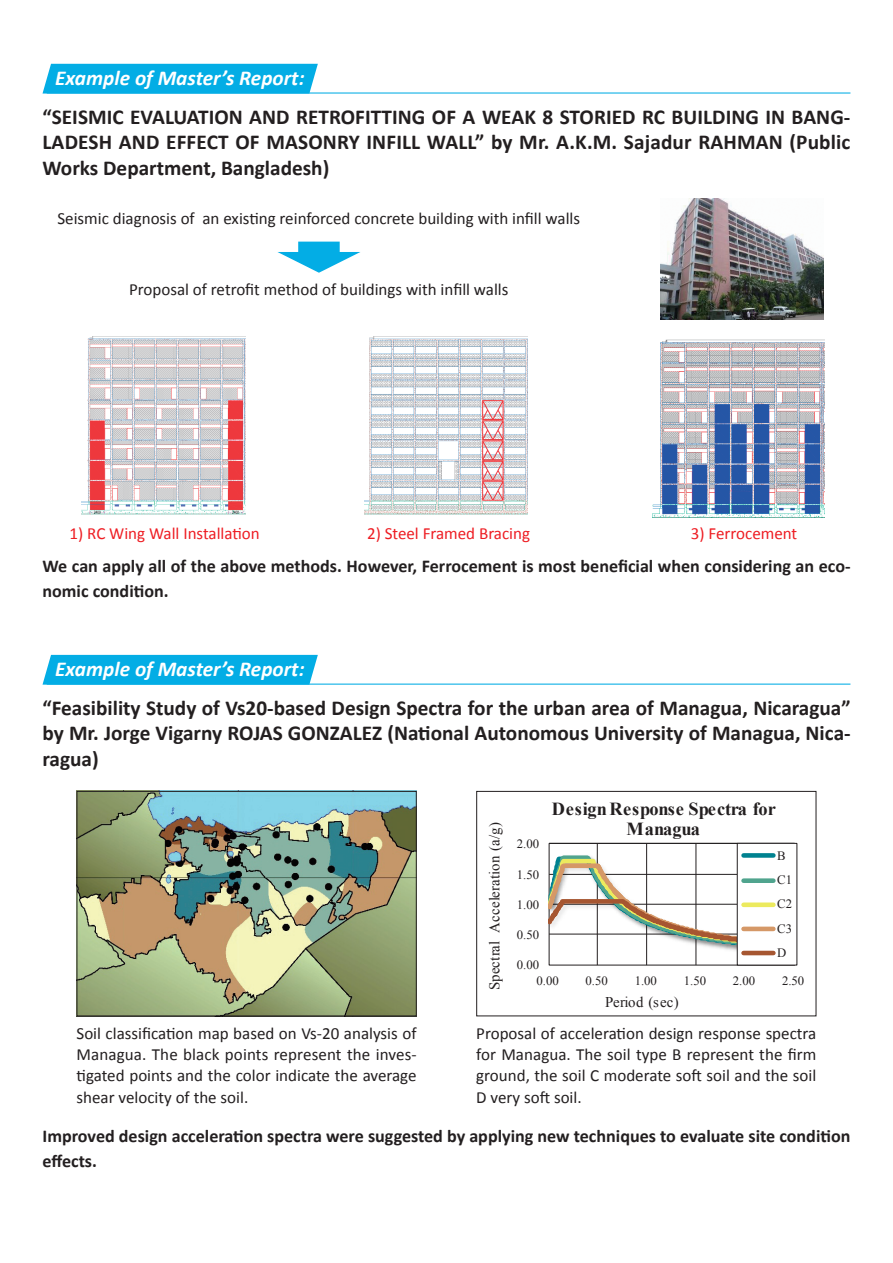
<style>
.page{position:relative;width:893px;height:1263px;background:#fff}
.page>*{position:absolute;margin:0;border:0;box-sizing:border-box;transform-origin:0 0}
.t1{font:700 21.3px/25.5px "Calibri";color:#231f20;text-align:justify}
.t2{font:italic 700 21.3px "Calibri";color:#fff}
.t3{font:700 18.3px/20.7px "Times New Roman";color:#231f20;text-align:center}
.t4{font:700 18px/25.5px "Calibri";color:#231f20}
.t5{font:italic 18px "Calibri";color:#ee1d23}
.t6{font:16.95px/21.3px "Calibri";color:#231f20;text-align:justify}
.t7{font:16.95px "Calibri";color:#ee1d23}
.t8{font:14.85px "Times New Roman";letter-spacing:.015em;color:#231f20}
.t9{font:12.75px "Times New Roman";color:#231f20}
</style>
<div class="page">
<img style="left:81px;top:336px;width:164px;height:179px">
<img style="left:364px;top:336px;width:163px;height:179px">
<img style="left:652px;top:339px;width:172px;height:178px">
<img style="left:660px;top:198px;width:164px;height:122px">
<hr style="left:695px;top:843px;width:1px;height:122px;background:#231f20">
<hr style="left:646px;top:843px;width:1px;height:122px;background:#231f20">
<hr style="left:597px;top:843px;width:1px;height:122px;background:#231f20">
<svg style="left:548px;top:853px;width:247px;height:113px"></svg>
<div style="left:737px;top:843px;width:60px;height:122px;background:#fff"></div>
<div style="left:737px;top:843px;width:60px;height:122px;border:1px solid #231f20"></div>
<hr style="left:744px;top:951px;width:29px;height:4px;background:#a65631">
<hr style="left:744px;top:927px;width:29px;height:4px;background:#d59867">
<div style="left:744px;top:902px;width:29px;height:5px;background:#ecea5e"></div>
<div style="left:744px;top:878px;width:29px;height:5px;background:#50a48e"></div>
<div style="left:744px;top:853px;width:29px;height:5px;background:#008290"></div>
<div style="left:476px;top:791px;width:340px;height:225px;border:1px solid #231f20"></div>
<img style="left:79px;top:793px;width:336px;height:221px">
<div style="left:77px;top:791px;width:340px;height:225px;border:1px solid #231f20"></div>
<div style="left:43px;top:64px;width:275px;height:30px;background:#03ade5"></div>
<div style="left:43px;top:655px;width:275px;height:30px;background:#03ade5"></div>
<hr style="left:47px;top:92px;width:803px;height:2px;background:#03ade5">
<hr style="left:47px;top:684px;width:803px;height:1px;background:#03ade5">
<p class="t2" style="left:55px;top:65px;width:251px">Example of Master’s Report:</p>
<p class="t1" style="left:43px;top:104px;width:809px">“SEISMIC EVALUATION AND RETROFITTING OF A WEAK 8 STORIED RC BUILDING IN BANG-LADESH AND EFFECT OF MASONRY INFILL WALL” by Mr. A.K.M. Sajadur RAHMAN (Public Works Department, Bangladesh)</p>
<p class="t6" style="left:57px;top:208px;width:524px">Seismic diagnosis of an existing reinforced concrete building with infill walls</p>
<p class="t6" style="left:129px;top:278px;width:381px">Proposal of retrofit method of buildings with infill walls</p>
<p class="t5" style="left:61px;top:520px;width:206px">1) RC Wing Wall Installation</p>
<p class="t5" style="left:359px;top:520px;width:175px">2) Steel Framed Bracing</p>
<p class="t5" style="left:681px;top:520px;width:113px">3) Ferrocement</p>
<p class="t7" style="left:70px;top:523px;width:192px">1) RC Wing Wall Installation</p>
<p class="t7" style="left:367px;top:523px;width:164px">2) Steel Framed Bracing</p>
<p class="t7" style="left:691px;top:523px;width:108px">3) Ferrocement</p>
<p class="t4" style="left:43px;top:553px;width:809px">We can apply all of the above methods. However, Ferrocement is most beneficial when considering an eco&shy;nomic condition.</p>
<p class="t2" style="left:55px;top:656px;width:251px">Example of Master’s Report:</p>
<p class="t1" style="left:43px;top:695px;width:810px">“Feasibility Study of Vs20-based Design Spectra for the urban area of Managua, Nicaragua” by Mr. Jorge Vigarny ROJAS GONZALEZ (National Autonomous University of Managua, Nica&shy;ragua)</p>
<p class="t8" style="left:485px;top:990px;width:170px;rotate:-90deg">Spectral Acceleration (a/g)</p>
<p class="t9" style="left:517px;top:835px;width:24px">2.00</p>
<p class="t9" style="left:517px;top:866px;width:24px">1.50</p>
<p class="t9" style="left:517px;top:896px;width:24px">1.00</p>
<p class="t9" style="left:517px;top:926px;width:24px">0.50</p>
<p class="t9" style="left:517px;top:956px;width:24px">0.00</p>
<p class="t3" style="left:552px;top:798px;width:225px">DesignResponse Spectra for<br>Managua</p>
<p class="t9" style="left:777px;top:847px;width:10px">B</p>
<p class="t9" style="left:777px;top:871px;width:16px">C1</p>
<p class="t9" style="left:777px;top:896px;width:16px">C2</p>
<p class="t9" style="left:777px;top:920px;width:16px">C3</p>
<p class="t9" style="left:777px;top:944px;width:11px">D</p>
<p class="t9" style="left:536px;top:972px;width:24px">0.00</p>
<p class="t9" style="left:586px;top:972px;width:24px">0.50</p>
<p class="t9" style="left:635px;top:972px;width:24px">1.00</p>
<p class="t9" style="left:684px;top:972px;width:24px">1.50</p>
<p class="t9" style="left:733px;top:972px;width:24px">2.00</p>
<p class="t9" style="left:782px;top:972px;width:24px">2.50</p>
<p class="t8" style="left:605px;top:992px;width:75px">Period (sec)</p>
<p class="t6" style="left:77px;top:1022px;width:342px">Soil classification map based on Vs-20 analysis of Managua. The black points represent the inves&shy;tigated points and the color indicate the average shear velocity of the soil.</p>
<p class="t6" style="left:476px;top:1022px;width:342px">Proposal of acceleration design response spectra for Managua. The soil type B represent the firm ground, the soil C moderate soft soil and the soil D very soft soil.</p>
<p class="t4" style="left:43px;top:1123px;width:809px">Improved design acceleration spectra were suggested by applying new techniques to evaluate site condition effects.</p>
</div>
